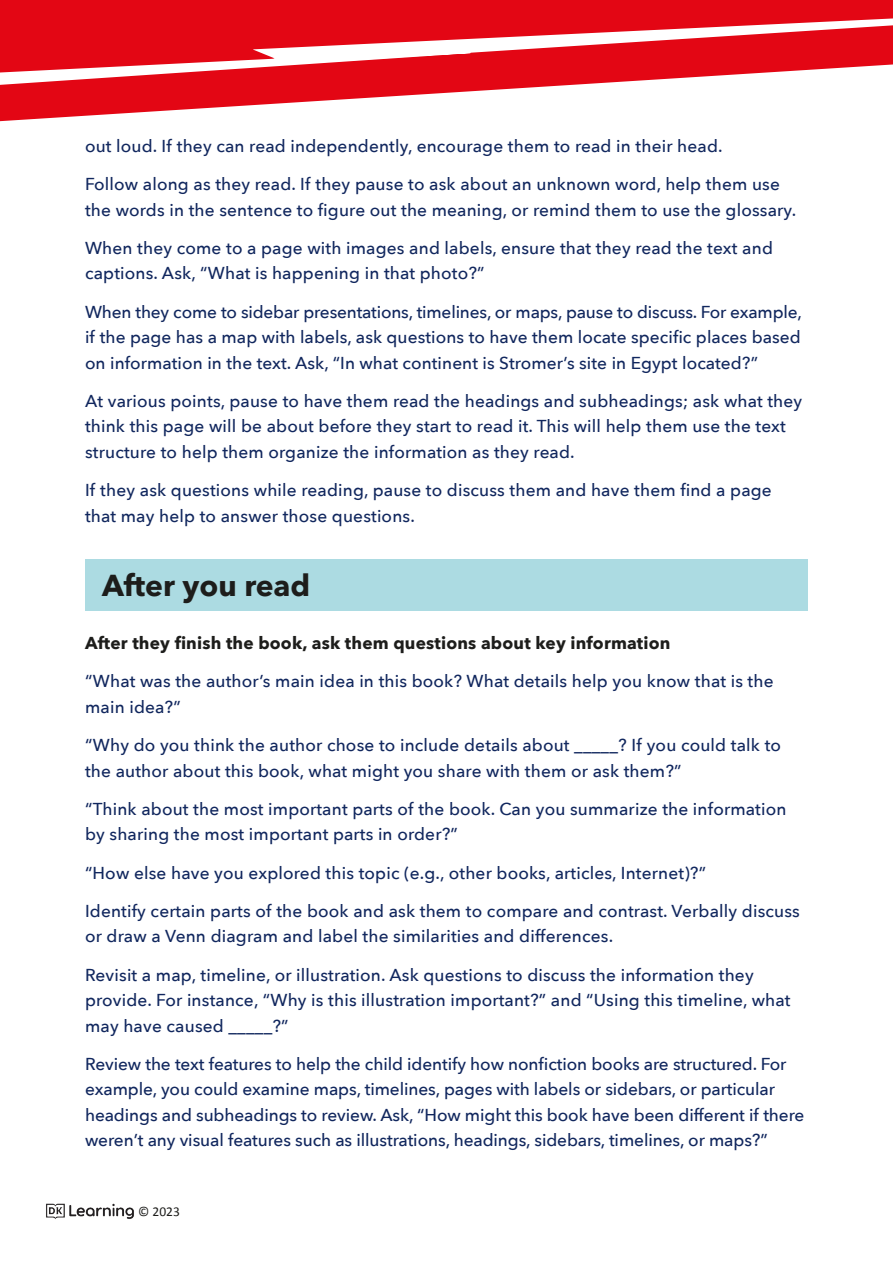
<style>
.page{position:relative;width:893px;height:1263px;background:#fff}
.page>*{position:absolute;margin:0;border:0;box-sizing:border-box;transform-origin:0 0}
.Subheaders{font:700 30px "Avenir Next LT Pro";color:#1d1d1b}
.Guidance_Body{font:500 17.25px/25.5px "Avenir Next";letter-spacing:.01em;color:#11275e}
.Guidance_Body-2{font:700 17.25px "Avenir Next";letter-spacing:.01em;color:#1d1d1b}
.t1{font:13.5px "Calibri";color:#1d1d1b}
</style>
<div class="page">
<svg style="left:0;top:0;width:893px;height:122px"></svg>
<svg style="left:0;top:13px;width:893px;height:77px"></svg>
<img style="left:46px;top:1203px;width:88px;height:16px">
<div style="left:85px;top:560px;width:723px;height:51px;background:#acdbe2"></div>
<p class="Guidance_Body" style="left:85px;top:132px;width:639px">out loud. If they can read independently, encourage them to read in their head.</p>
<p class="Guidance_Body" style="left:85px;top:171px;width:713px">Follow along as they read. If they pause to ask about an unknown word, help them use the words in the sentence to figure out the meaning, or remind them to use the glossary.</p>
<p class="Guidance_Body" style="left:85px;top:234px;width:689px">When they come to a page with images and labels, ensure that they read the text and captions. Ask, “What is happening in that photo?”</p>
<p class="Guidance_Body" style="left:85px;top:298px;width:718px;text-align:justify">When they come to sidebar presentations, timelines, or maps, pause to discuss. For example, if the page has a map with labels, ask questions to have them locate specific places based on information in the text. Ask, “In what continent is Stromer’s site in Egypt located?”</p>
<p class="Guidance_Body" style="left:85px;top:387px;width:719px">At various points, pause to have them read the headings and subheadings; ask what they think this page will be about before they start to read it. This will help them use the text structure to help them organize the information as they read.</p>
<p class="Guidance_Body" style="left:85px;top:477px;width:688px">If they ask questions while reading, pause to discuss them and have them find a page that may help to answer those questions.</p>
<p class="Subheaders" style="left:102px;top:567px;width:210px">After you read</p>
<p class="Guidance_Body-2" style="left:85px;top:628px;width:587px">After they finish the book, ask them questions about key information</p>
<p class="Guidance_Body" style="left:85px;top:668px;width:690px">“What was the author’s main idea in this book? What details help you know that is the main idea?”</p>
<p class="Guidance_Body" style="left:85px;top:732px;width:697px">“Why do you think the author chose to include details about _____? If you could talk to the author about this book, what might you share with them or ask them?”</p>
<p class="Guidance_Body" style="left:85px;top:795px;width:703px">“Think about the most important parts of the book. Can you summarize the information by sharing the most important parts in order?”</p>
<p class="Guidance_Body" style="left:85px;top:859px;width:623px">“How else have you explored this topic (e.g., other books, articles, Internet)?”</p>
<p class="Guidance_Body" style="left:85px;top:897px;width:716px">Identify certain parts of the book and ask them to compare and contrast. Verbally discuss or draw a Venn diagram and label the similarities and differences.</p>
<p class="Guidance_Body" style="left:85px;top:961px;width:707px">Revisit a map, timeline, or illustration. Ask questions to discuss the information they provide. For instance, “Why is this illustration important?” and “Using this timeline, what may have caused _____?”</p>
<p class="Guidance_Body" style="left:85px;top:1050px;width:721px">Review the text features to help the child identify how nonfiction books are structured. For example, you could examine maps, timelines, pages with labels or sidebars, or particular headings and subheadings to review. Ask, “How might this book have been different if there weren’t any visual features such as illustrations, headings, sidebars, timelines, or maps?”</p>
<p class="t1" style="left:138px;top:1202px;width:43px">© 2023</p>
</div>
